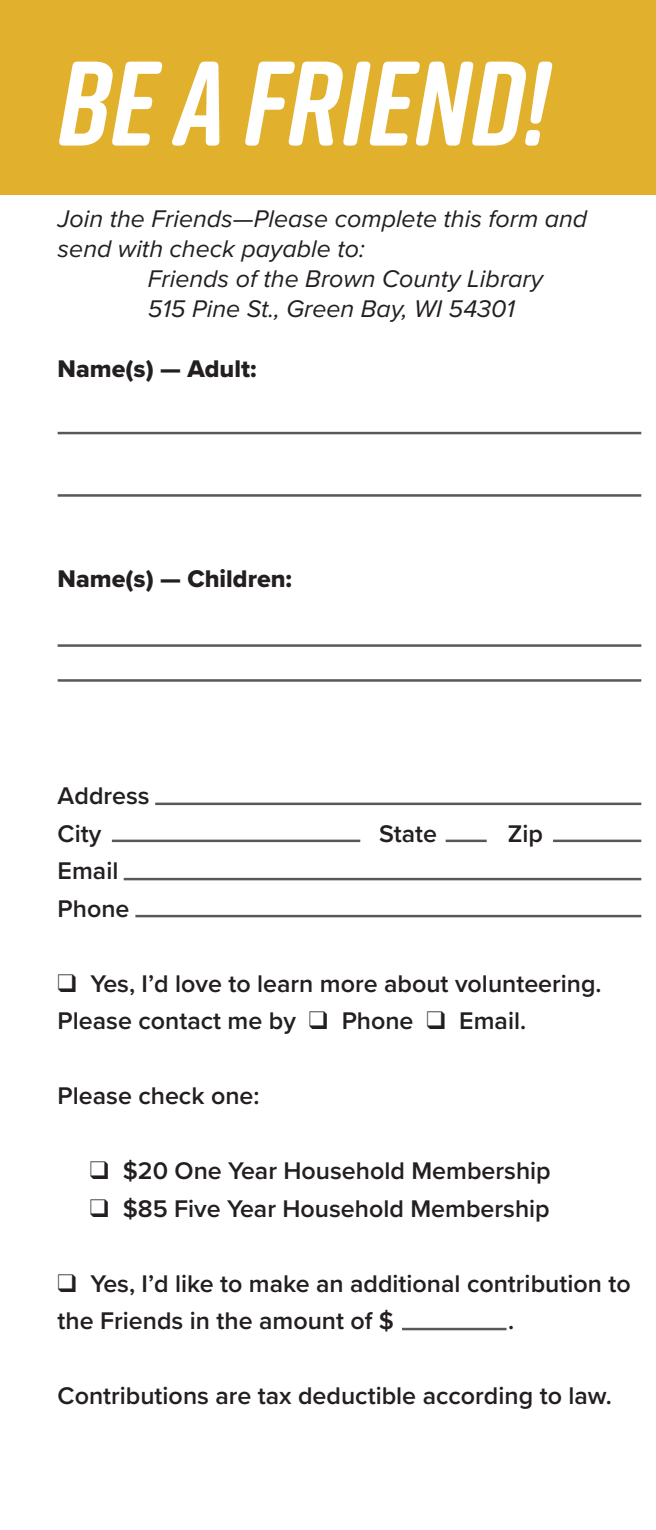
<style>
.page{position:relative;width:656px;height:1530px;background:#fff}
.page>*{position:absolute;margin:0;border:0;box-sizing:border-box;transform-origin:0 0}
.t1{font:italic 700 120px "Rift Soft";color:#fff}
.t2{font:600 25px/37.5px "Proxima Nova";color:#231f20}
.t3{font:italic 25px/30px "Proxima Nova";color:#231f20}
.t4{font:25px "Proxima Nova Extrabld";color:#231f20}
</style>
<div class="page">
<div style="left:0;top:0;width:655px;height:194px;background:#e1b12e"></div>
<hr style="left:58px;top:432px;width:583px;height:2px;background:#58585a">
<hr style="left:58px;top:644px;width:583px;height:3px;background:#58585a">
<hr style="left:155px;top:803px;width:486px;height:2px;background:#58585a">
<hr style="left:112px;top:840px;width:248px;height:2px;background:#58585a">
<hr style="left:124px;top:878px;width:517px;height:2px;background:#58585a">
<hr style="left:553px;top:840px;width:88px;height:2px;background:#58585a">
<hr style="left:445px;top:840px;width:41px;height:2px;background:#58585a">
<hr style="left:58px;top:494px;width:583px;height:3px;background:#58585a">
<hr style="left:58px;top:679px;width:583px;height:3px;background:#58585a">
<svg style="left:655px;top:0;width:1px;height:195px"></svg>
<hr style="left:135px;top:915px;width:506px;height:2px;background:#58585a">
<hr style="left:402px;top:1328px;width:104px;height:2px;background:#58585a">
<p class="t1" style="left:58px;top:18px;width:492px">BE A FRIEND!</p>
<p class="t3" style="left:58px;top:202px;width:531px">Join the Friends—Please complete this form and send with check payable to:</p>
<p class="t3" style="left:148px;top:262px;width:397px">Friends of the Brown County Library</p>
<p class="t3" style="left:148px;top:292px;width:369px">515 Pine St., Green Bay, WI 54301</p>
<p class="t4" style="left:58px;top:350px;width:200px">Name(s) — Adult:</p>
<p class="t4" style="left:58px;top:560px;width:236px">Name(s) — Children:</p>
<p class="t2" style="left:58px;top:776px;width:94px">Address<br>City</p>
<p class="t2" style="left:58px;top:851px;width:73px">Email<br>Phone</p>
<p class="t2" style="left:379px;top:814px;width:59px">State</p>
<p class="t2" style="left:507px;top:814px;width:37px">Zip</p>
<p class="t2" style="left:58px;top:964px;width:545px">❑ Yes, I’d love to learn more about volunteering.<br>Please contact me by ❑ Phone ❑ Email.</p>
<p class="t2" style="left:58px;top:1076px;width:203px">Please check one:</p>
<p class="t2" style="left:90px;top:1151px;width:462px">❑ $20 One Year Household Membership</p>
<p class="t2" style="left:90px;top:1189px;width:461px">❑ $85 Five Year Household Membership</p>
<p class="t2" style="left:58px;top:1264px;width:574px">❑ Yes, I’d like to make an additional contribution to the Friends in the amount of $</p>
<p class="t2" style="left:508px;top:1301px;width:8px">.</p>
<p class="t2" style="left:58px;top:1376px;width:555px">Contributions are tax deductible according to law.</p>
</div>
